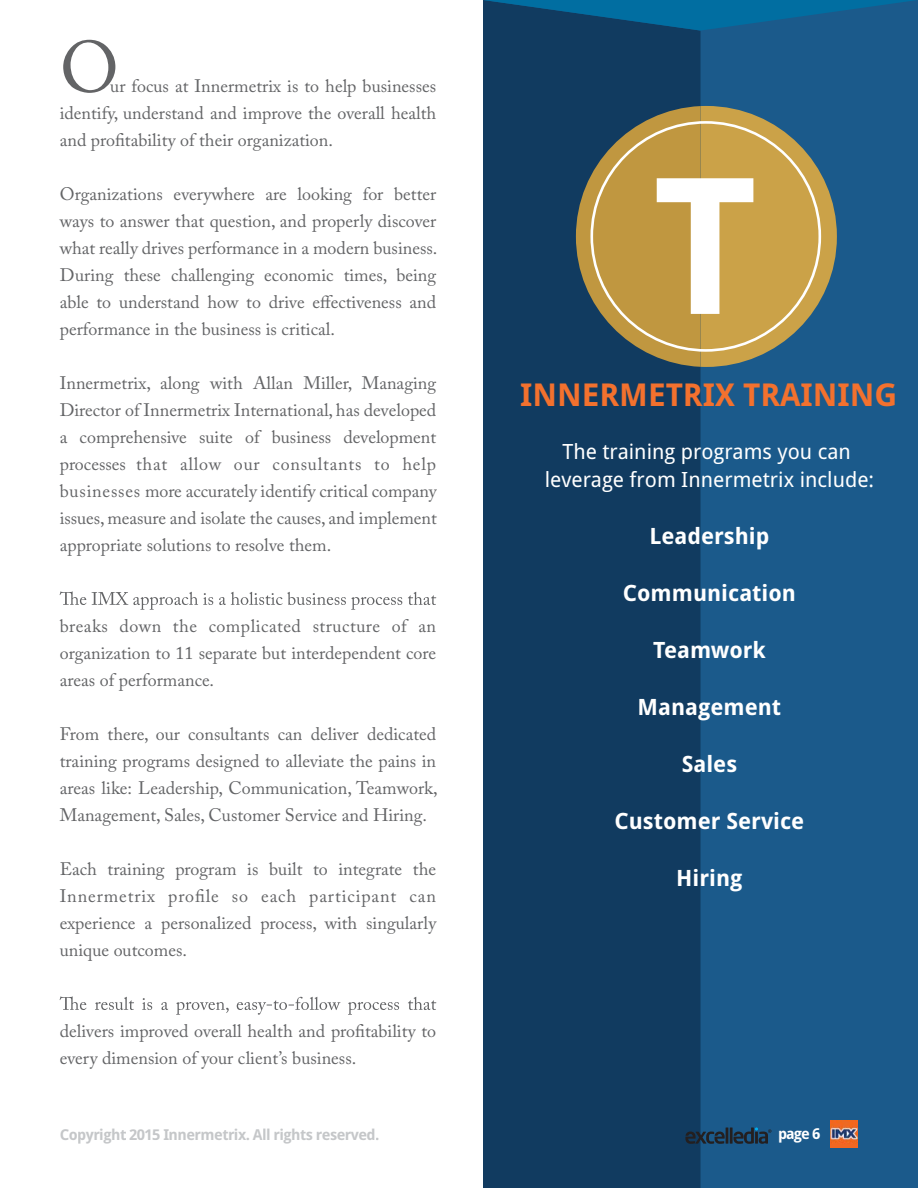
<style>
.page{position:relative;width:918px;height:1188px;background:#fff}
.page>*{position:absolute;margin:0;border:0;box-sizing:border-box;transform-origin:0 0}
.t1{font:72px "Adobe Caslon Pro";color:#636466}
.t2{font:700 31.5px "Droid Sans";color:#f3712e}
.t3{font:700 22.5px "Droid Sans";color:#fff}
.t4{font:21px/28.5px "Droid Sans";color:#fff;text-align:center}
.t5{font:18px/27px "Adobe Caslon Pro";color:#636466;text-align:justify}
.t6{font:700 15px "Droid Sans";letter-spacing:-.035em;color:#c5c7c9}
.t7{font:700 15px "Droid Sans";color:#fff}
</style>
<div class="page">
<div style="left:483px;top:0;width:435px;height:1188px;background:#1b5a8b"></div>
<div style="left:483px;top:31px;width:217px;height:1157px;background:#113b60"></div>
<svg style="left:483px;top:0;width:432px;height:31px"></svg>
<svg style="left:685px;top:1127px;width:86px;height:17px"></svg>
<img style="left:830px;top:1121px;width:27px;height:27px">
<svg style="left:60px;top:591px;width:376px;height:19px"></svg>
<svg style="left:60px;top:996px;width:376px;height:19px"></svg>
<svg style="left:576px;top:106px;width:261px;height:261px;background:#a59562"></svg>
<h1 class="t1" style="left:60px;top:41px;width:61px">O</h1>
<p class="t5" style="left:60px;top:74px;width:378px;text-indent:50px">ur focus at Innermetrix is to help businesses identify, understand and improve the overall health and profitability of their organization.</p>
<p class="t5" style="left:60px;top:182px;width:379px">Organizations everywhere are looking for better ways to answer that question, and properly discover what really drives performance in a modern business.<br>During these challenging economic times, being able to understand how to drive effectiveness and performance in the business is critical.</p>
<p class="t5" style="left:60px;top:371px;width:379px">Innermetrix, along with Allan Miller, Managing Director of Innermetrix International, has developed a comprehensive suite of business development processes that allow our consultants to help businesses more accurately identify critical company issues, measure and isolate the causes, and implement appropriate solutions to resolve them.</p>
<p class="t5" style="left:60px;top:614px;width:378px">breaks down the complicated structure of an organization to 11 separate but interdependent core areas of performance.</p>
<p class="t5" style="left:60px;top:722px;width:379px">From there, our consultants can deliver dedicated training programs designed to alleviate the pains in areas like: Leadership, Communication, Teamwork, Management, Sales, Customer Service and Hiring.</p>
<p class="t5" style="left:60px;top:857px;width:378px">Each training program is built to integrate the Innermetrix profile so each participant can experience a personalized process, with singularly unique outcomes.</p>
<p class="t5" style="left:60px;top:1019px;width:378px">delivers improved overall health and profitability to every dimension of your client’s business.</p>
<h2 class="t2" style="left:520px;top:383px;width:379px">INNERMETRIX TRAINING</h2>
<p class="t4" style="left:545px;top:439px;width:331px">The training programs you can leverage from Innermetrix include:</p>
<p class="t3" style="left:649px;top:527px;width:122px">Leadership</p>
<p class="t3" style="left:623px;top:584px;width:175px">Communication</p>
<p class="t3" style="left:653px;top:641px;width:114px">Teamwork</p>
<p class="t3" style="left:638px;top:698px;width:145px">Management</p>
<p class="t3" style="left:682px;top:755px;width:57px">Sales</p>
<p class="t3" style="left:614px;top:812px;width:191px">Customer Service</p>
<p class="t3" style="left:676px;top:869px;width:68px">Hiring</p>
<p class="t6" style="left:60px;top:1129px;width:321px">Copyright 2015 Innermetrix. All rights reserved.</p>
<p class="t7" style="left:778px;top:1128px;width:44px">page 6</p>
</div>
